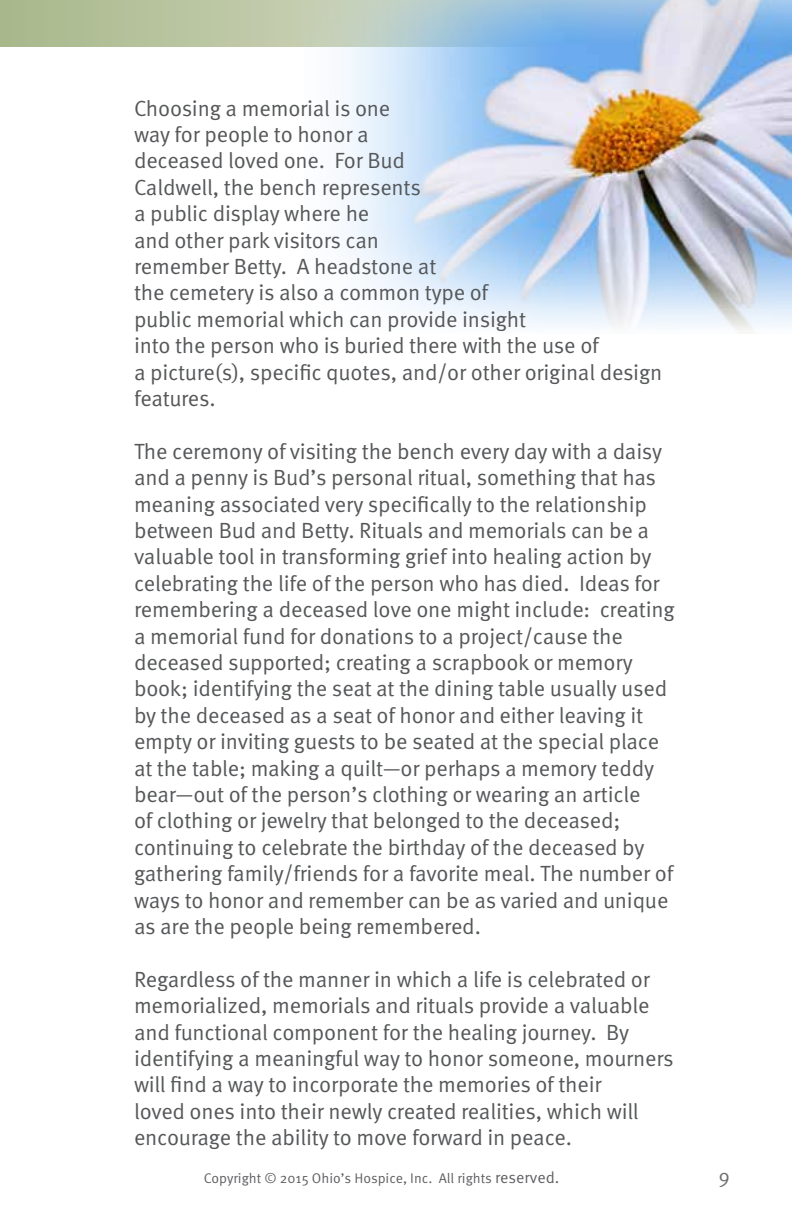
<style>
.page{position:relative;width:792px;height:1224px;background:#fff}
.page>*{position:absolute;margin:0;border:0;box-sizing:border-box;transform-origin:0 0}
.t1{font:22px/26.4px "Meta OT Norm";letter-spacing:-.01em;color:#555759}
.t2{font:20px "Meta OT Norm";color:#6d6e71}
.t3{font:14px "Meta OT Norm";color:#5f6062}
.s1{font-size:16px}
</style>
<div class="page">
<svg style="left:0;top:0;width:304px;height:46px;background:#b6c29c"></svg>
<img style="left:304px;top:0;width:488px;height:330px">
<p class="t1" style="left:134px;top:95px;width:530px">Choosing a memorial is one<br>way for people to honor a<br>deceased loved one. For Bud<br>Caldwell, the bench represents<br>a public display where he<br>and other park visitors can<br>remember Betty. A headstone at<br>the cemetery is also a common type of<br>public memorial which can provide insight<br>into the person who is buried there with the use of<br>a picture(s), specific quotes, and/or other original design features.</p>
<p class="t1" style="left:134px;top:438px;width:542px">The ceremony of visiting the bench every day with a daisy and a penny is Bud’s personal ritual, something that has meaning associated very specifically to the relationship between Bud and Betty. Rituals and memorials can be a valuable tool in transforming grief into healing action by celebrating the life of the person who has died. Ideas for remembering a deceased love one might include: creating a memorial fund for donations to a project/cause the deceased supported; creating a scrapbook or memory book; identifying the seat at the dining table usually used by the deceased as a seat of honor and either leaving it empty or inviting guests to be seated at the special place at the table; making a quilt—or perhaps a memory teddy bear—out of the person’s clothing or wearing an article<br>of clothing or jewelry that belonged to the deceased; continuing to celebrate the birthday of the deceased by gathering family/friends for a favorite meal. The number of ways to honor and remember can be as varied and unique as are the people being remembered.</p>
<p class="t1" style="left:134px;top:966px;width:541px">Regardless of the manner in which a life is celebrated or memorialized, memorials and rituals provide a valuable and functional component for the healing journey. By identifying a meaningful way to honor someone, mourners will find a way to incorporate the memories of their<br>loved ones into their newly created realities, which will encourage the ability to move forward in peace.</p>
<p class="t3" style="left:204px;top:1170px;width:357px">Copyright © 2015 Ohio’s Hospice, Inc. All rights <span class="s1">reserved.</span></p>
<p class="t2" style="left:719px;top:1164px;width:13px">9</p>
</div>
